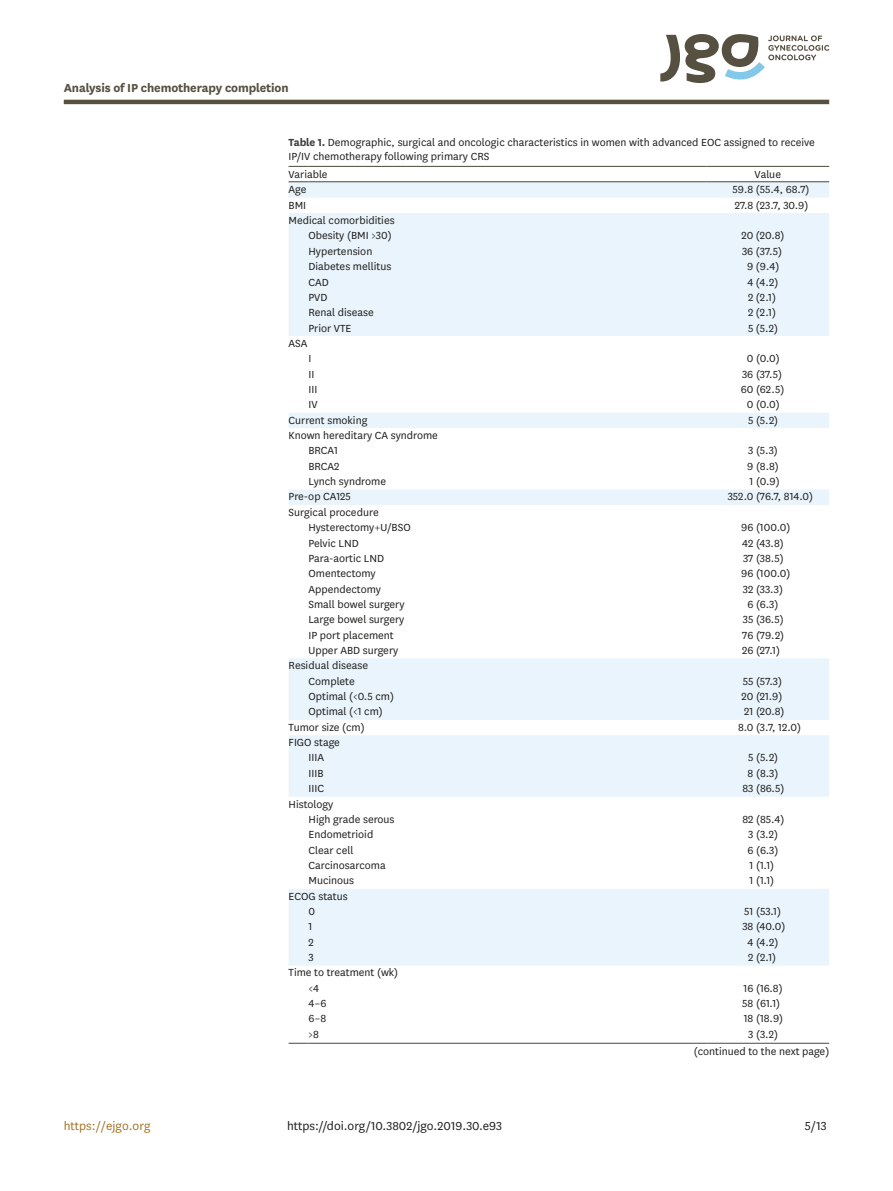
<style>
.page{position:relative;width:893px;height:1191px;background:#fff}
.page>*{position:absolute;margin:0;border:0;box-sizing:border-box;transform-origin:0 0}
.t1{font:13.5px "National";color:#1d1d1b}
.t2{font:700 13.5px "National";letter-spacing:-.01em;color:#565041}
.t3{font:13.5px "National";color:#a47225}
.t4{font:12px/15.3px "National";color:#1d1d1b}
.s1{font-weight:700;color:#3d3d3c}
</style>
<div class="page">
<hr style="left:64px;top:100px;width:765px;height:4px;background:#565041">
<svg style="left:660px;top:34px;width:169px;height:49px"></svg>
<svg style="left:289px;top:182px;width:540px;height:783px"></svg>
<svg style="left:289px;top:166px;width:19px;height:1px"></svg>
<hr style="left:308px;top:166px;width:398px;height:1px;background:#565041">
<hr style="left:706px;top:166px;width:123px;height:1px;background:#565041">
<svg style="left:289px;top:181px;width:19px;height:1px"></svg>
<hr style="left:308px;top:181px;width:398px;height:1px;background:#565041">
<hr style="left:706px;top:181px;width:123px;height:1px;background:#565041">
<svg style="left:289px;top:1042px;width:19px;height:1px"></svg>
<hr style="left:308px;top:1042px;width:398px;height:1px;background:#565041">
<hr style="left:706px;top:1042px;width:123px;height:1px;background:#565041">
<p class="t2" style="left:64px;top:78px;width:226px">Analysis of IP chemotherapy completion</p>
<p class="t4" style="left:289px;top:135px;width:528px;line-height:13.5px"><span class="s1">Table 1.</span> Demographic, surgical and oncologic characteristics in women with advanced EOC assigned to receive<br>IP/IV chemotherapy following primary CRS</p>
<p class="t4" style="left:289px;top:166px;width:41px">Variable</p>
<p class="t4" style="left:755px;top:166px;width:28px">Value</p>
<p class="t4" style="left:289px;top:181px;width:19px">Age</p>
<p class="t4" style="left:733px;top:181px;width:78px">59.8 (55.4, 68.7)</p>
<p class="t4" style="left:289px;top:197px;width:19px">BMI</p>
<p class="t4" style="left:735px;top:197px;width:75px">27.8 (23.7, 30.9)</p>
<p class="t4" style="left:289px;top:212px;width:108px;text-align:right">Medical comorbidities<br>Obesity (BMI &gt;30)</p>
<p class="t4" style="left:741px;top:228px;width:45px">20 (20.8)</p>
<p class="t4" style="left:308px;top:243px;width:65px">Hypertension</p>
<p class="t4" style="left:742px;top:243px;width:41px">36 (37.5)</p>
<p class="t4" style="left:308px;top:258px;width:84px">Diabetes mellitus</p>
<p class="t4" style="left:747px;top:258px;width:34px">9 (9.4)</p>
<p class="t4" style="left:308px;top:274px;width:22px">CAD</p>
<p class="t4" style="left:747px;top:274px;width:32px">4 (4.2)</p>
<p class="t4" style="left:308px;top:289px;width:21px">PVD</p>
<p class="t4" style="left:748px;top:289px;width:29px">2 (2.1)</p>
<p class="t4" style="left:308px;top:304px;width:67px">Renal disease</p>
<p class="t4" style="left:748px;top:304px;width:29px">2 (2.1)</p>
<p class="t4" style="left:308px;top:320px;width:44px">Prior VTE</p>
<p class="t4" style="left:748px;top:320px;width:32px">5 (5.2)</p>
<p class="t4" style="left:289px;top:335px;width:20px">ASA</p>
<p class="t4" style="left:308px;top:350px;width:4px">I</p>
<p class="t4" style="left:747px;top:350px;width:35px">0 (0.0)</p>
<p class="t4" style="left:308px;top:366px;width:7px">II</p>
<p class="t4" style="left:742px;top:366px;width:41px">36 (37.5)</p>
<p class="t4" style="left:308px;top:381px;width:10px">III</p>
<p class="t4" style="left:741px;top:381px;width:45px">60 (62.5)</p>
<p class="t4" style="left:308px;top:396px;width:11px">IV</p>
<p class="t4" style="left:747px;top:396px;width:35px">0 (0.0)</p>
<p class="t4" style="left:289px;top:412px;width:80px">Current smoking</p>
<p class="t4" style="left:748px;top:412px;width:32px">5 (5.2)</p>
<p class="t4" style="left:308px;top:427px;width:131px;text-indent:-20px">Known hereditary CA syndrome<br>BRCA1</p>
<p class="t4" style="left:748px;top:442px;width:31px">3 (5.3)</p>
<p class="t4" style="left:308px;top:458px;width:33px">BRCA2</p>
<p class="t4" style="left:747px;top:458px;width:33px">9 (8.8)</p>
<p class="t4" style="left:308px;top:473px;width:79px">Lynch syndrome</p>
<p class="t4" style="left:749px;top:473px;width:32px">1 (0.9)</p>
<p class="t4" style="left:289px;top:488px;width:64px">Pre-op CA125</p>
<p class="t4" style="left:728px;top:488px;width:87px">352.0 (76.7, 814.0)</p>
<p class="t4" style="left:308px;top:504px;width:104px;text-indent:-20px">Surgical procedure<br>Hysterectomy+U/BSO</p>
<p class="t4" style="left:741px;top:519px;width:51px">96 (100.0)</p>
<p class="t4" style="left:308px;top:534px;width:52px">Pelvic LND</p>
<p class="t4" style="left:742px;top:534px;width:43px">42 (43.8)</p>
<p class="t4" style="left:308px;top:550px;width:77px">Para-aortic LND</p>
<p class="t4" style="left:743px;top:550px;width:42px">37 (38.5)</p>
<p class="t4" style="left:308px;top:565px;width:69px">Omentectomy</p>
<p class="t4" style="left:741px;top:565px;width:51px">96 (100.0)</p>
<p class="t4" style="left:308px;top:581px;width:74px">Appendectomy</p>
<p class="t4" style="left:743px;top:581px;width:42px">32 (33.3)</p>
<p class="t4" style="left:308px;top:596px;width:98px">Small bowel surgery</p>
<p class="t4" style="left:747px;top:596px;width:33px">6 (6.3)</p>
<p class="t4" style="left:308px;top:611px;width:97px">Large bowel surgery</p>
<p class="t4" style="left:743px;top:611px;width:42px">35 (36.5)</p>
<p class="t4" style="left:308px;top:627px;width:87px">IP port placement</p>
<p class="t4" style="left:742px;top:627px;width:43px">76 (79.2)</p>
<p class="t4" style="left:308px;top:642px;width:91px">Upper ABD surgery</p>
<p class="t4" style="left:742px;top:642px;width:39px">26 (27.1)</p>
<p class="t4" style="left:289px;top:657px;width:81px;text-align:center">Residual disease<br>Complete</p>
<p class="t4" style="left:743px;top:673px;width:41px">55 (57.3)</p>
<p class="t4" style="left:308px;top:688px;width:87px">Optimal (&lt;0.5 cm)</p>
<p class="t4" style="left:741px;top:688px;width:42px">20 (21.9)</p>
<p class="t4" style="left:308px;top:703px;width:76px">Optimal (&lt;1 cm)</p>
<p class="t4" style="left:744px;top:703px;width:42px">21 (20.8)</p>
<p class="t4" style="left:289px;top:719px;width:78px">Tumor size (cm)</p>
<p class="t4" style="left:738px;top:719px;width:65px">8.0 (3.7, 12.0)</p>
<p class="t4" style="left:289px;top:734px;width:53px;text-align:center">FIGO stage<br>IIIA</p>
<p class="t4" style="left:748px;top:749px;width:32px">5 (5.2)</p>
<p class="t4" style="left:308px;top:765px;width:17px">IIIB</p>
<p class="t4" style="left:748px;top:765px;width:32px">8 (8.3)</p>
<p class="t4" style="left:308px;top:780px;width:17px">IIIC</p>
<p class="t4" style="left:742px;top:780px;width:43px">83 (86.5)</p>
<p class="t4" style="left:308px;top:795px;width:88px;text-indent:-20px">Histology<br>High grade serous</p>
<p class="t4" style="left:742px;top:811px;width:43px">82 (85.4)</p>
<p class="t4" style="left:308px;top:826px;width:66px">Endometrioid</p>
<p class="t4" style="left:748px;top:826px;width:31px">3 (3.2)</p>
<p class="t4" style="left:308px;top:841px;width:46px">Clear cell</p>
<p class="t4" style="left:747px;top:841px;width:33px">6 (6.3)</p>
<p class="t4" style="left:308px;top:857px;width:79px">Carcinosarcoma</p>
<p class="t4" style="left:749px;top:857px;width:26px">1 (1.1)</p>
<p class="t4" style="left:308px;top:872px;width:47px">Mucinous</p>
<p class="t4" style="left:749px;top:872px;width:26px">1 (1.1)</p>
<p class="t4" style="left:309px;top:887px;width:41px;text-indent:-20px">ECOG status<br>0</p>
<p class="t4" style="left:744px;top:903px;width:38px">51 (53.1)</p>
<p class="t4" style="left:309px;top:918px;width:5px">1</p>
<p class="t4" style="left:742px;top:918px;width:44px">38 (40.0)</p>
<p class="t4" style="left:309px;top:934px;width:7px">2</p>
<p class="t4" style="left:747px;top:934px;width:32px">4 (4.2)</p>
<p class="t4" style="left:309px;top:949px;width:7px">3</p>
<p class="t4" style="left:748px;top:949px;width:29px">2 (2.1)</p>
<p class="t4" style="left:309px;top:964px;width:91px;text-indent:-20px">Time to treatment (wk) &lt;4</p>
<p class="t4" style="left:743px;top:980px;width:41px">16 (16.8)</p>
<p class="t4" style="left:309px;top:995px;width:19px">4–6</p>
<p class="t4" style="left:742px;top:995px;width:39px">58 (61.1)</p>
<p class="t4" style="left:309px;top:1010px;width:19px">6–8</p>
<p class="t4" style="left:744px;top:1010px;width:41px">18 (18.9)</p>
<p class="t4" style="left:309px;top:1026px;width:12px">&gt;8</p>
<p class="t4" style="left:694px;top:1025px;width:137px;line-height:17.4px;text-align:center">3 (3.2)<br>(continued to the next page)</p>
<p class="t3" style="left:64px;top:1116px;width:88px">https://ejgo.org</p>
<p class="t1" style="left:287px;top:1116px;width:217px">https://doi.org/10.3802/jgo.2019.30.e93</p>
<p class="t1" style="left:805px;top:1116px;width:23px">5/13</p>
</div>
